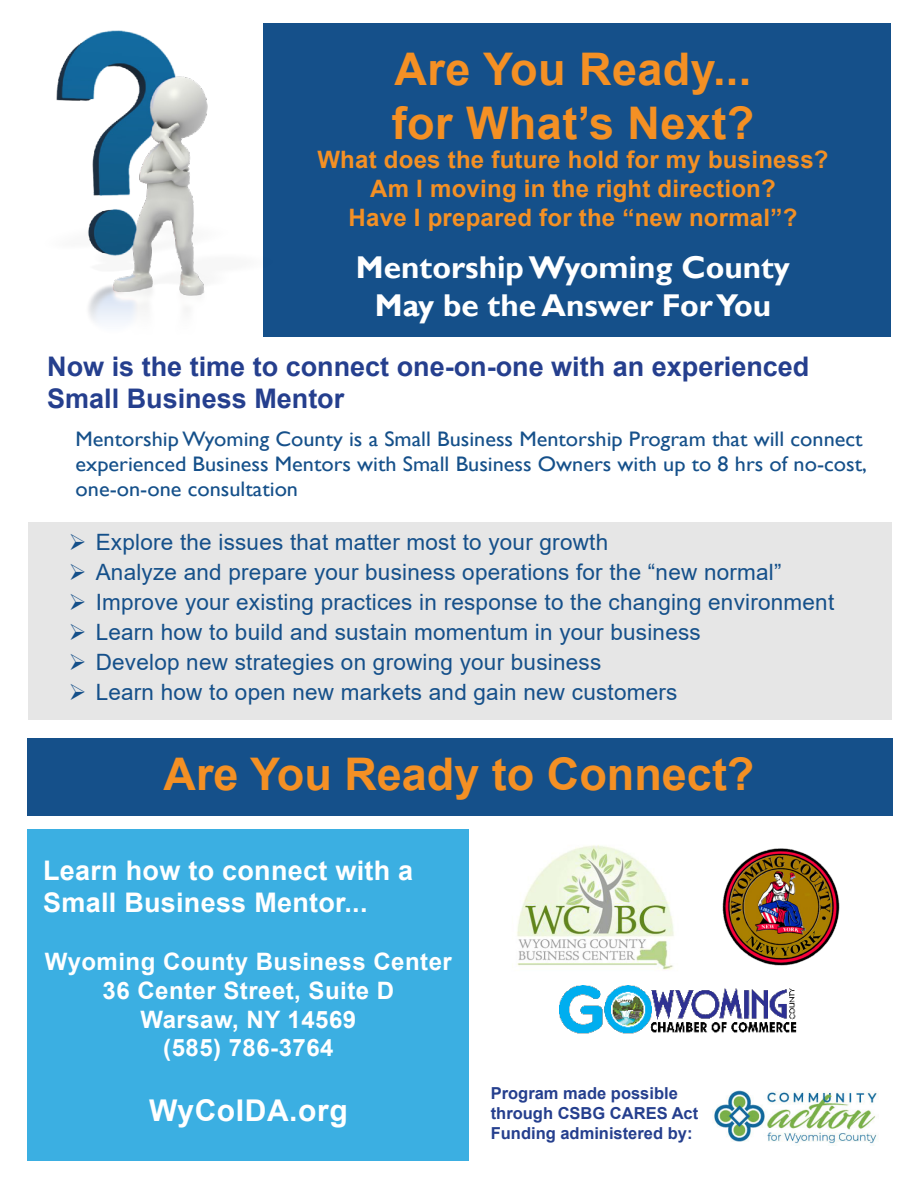
<style>
.page{position:relative;width:918px;height:1188px;background:#fff}
.page>*{position:absolute;margin:0;border:0;box-sizing:border-box;transform-origin:0 0}
.t1{font:700 45px/54px "Arial";color:#f49024}
.t2{font:700 31.5px/37.8px "Gill Sans";color:#fff;text-align:center}
.t3{font:700 30px "Arial";letter-spacing:.02em;color:#fff}
.t4{font:700 27px/32.4px "Arial";color:#253f8e}
.t5{font:700 27px/32.4px "Arial";letter-spacing:.01em;color:#fff}
.t6{font:700 24px "Arial";letter-spacing:.01em;color:#f49024}
.t7{font:700 24px "Arial";letter-spacing:.02em;color:#fff}
.t8{font:22.5px "Arial";letter-spacing:.01em;color:#15508a}
.t9{font:21px/25.2px "Gill Sans";color:#15508a;scale:1.06 1}
.t10{font:700 16.5px/19.8px "Arial";color:#253f8e}
.s1{font-style:inherit}
</style>
<div class="page">
<div style="left:28px;top:522px;width:864px;height:198px;background:#e6e6e6"></div>
<div style="left:263px;top:24px;width:628px;height:313px;background:#15508a"></div>
<div style="left:27px;top:738px;width:865px;height:77px;background:#15508a"></div>
<div style="left:27px;top:829px;width:442px;height:332px;background:#3bafe2"></div>
<img style="left:722px;top:848px;width:118px;height:117px">
<img style="left:517px;top:845px;width:157px;height:125px">
<img style="left:56px;top:30px;width:152px;height:293px">
<img style="left:559px;top:986px;width:237px;height:48px">
<img style="left:713px;top:1090px;width:164px;height:56px">
<p class="t1" style="left:392px;top:43px;width:364px">Are You Ready... for What’s Next?</p>
<p class="t6" style="left:317px;top:143px;width:513px">What does the future hold for my business?</p>
<p class="t6" style="left:370px;top:171px;width:407px">Am I moving in the right direction?</p>
<p class="t6" style="left:349px;top:200px;width:450px">Have I prepared for the “new normal”?</p>
<p class="t2" style="left:356px;top:249px;width:436px"><span class="s1">M</span>entorship Wyoming County<br>May be the Answer For You</p>
<p class="t4" style="left:47px;top:350px;width:764px">Now is the time to connect one-on-one with an experienced<br>Small Business Mentor</p>
<p class="t9" style="left:76px;top:427px;width:748px">Mentorship Wyoming County is a Small Business Mentorship Program that will connect experienced Business Mentors with Small Business Owners with up to 8 hrs of no-cost, one-on-one consultation</p>
<p class="t8" style="left:96px;top:526px;width:514px">Explore the issues that matter most to your growth</p>
<p class="t8" style="left:96px;top:556px;width:687px">Analyze and prepare your business operations for the “new normal”</p>
<p class="t8" style="left:96px;top:586px;width:740px">Improve your existing practices in response to the changing environment</p>
<p class="t8" style="left:96px;top:616px;width:607px">Learn how to build and sustain momentum in your business</p>
<p class="t8" style="left:96px;top:646px;width:507px">Develop new strategies on growing your business</p>
<p class="t8" style="left:96px;top:676px;width:583px">Learn how to open new markets and gain new customers</p>
<p class="t1" style="left:164px;top:748px;width:592px">Are You Ready to Connect?</p>
<p class="t5" style="left:43px;top:855px;width:372px">Learn how to connect with a<br>Small Business Mentor...</p>
<p class="t7" style="left:45px;top:945px;width:408px">Wyoming County Business Center</p>
<p class="t7" style="left:103px;top:974px;width:293px">36 Center Street, Suite D</p>
<p class="t7" style="left:141px;top:1002px;width:217px">Warsaw, NY 14569</p>
<p class="t7" style="left:163px;top:1031px;width:172px">(585) 786-3764</p>
<p class="t3" style="left:149px;top:1090px;width:200px">WyCoIDA.org</p>
<p class="t10" style="left:491px;top:1084px;width:209px">Program made possible through CSBG CARES Act</p>
<p class="t10" style="left:491px;top:1123px;width:203px">Funding administered by:</p>
</div>
